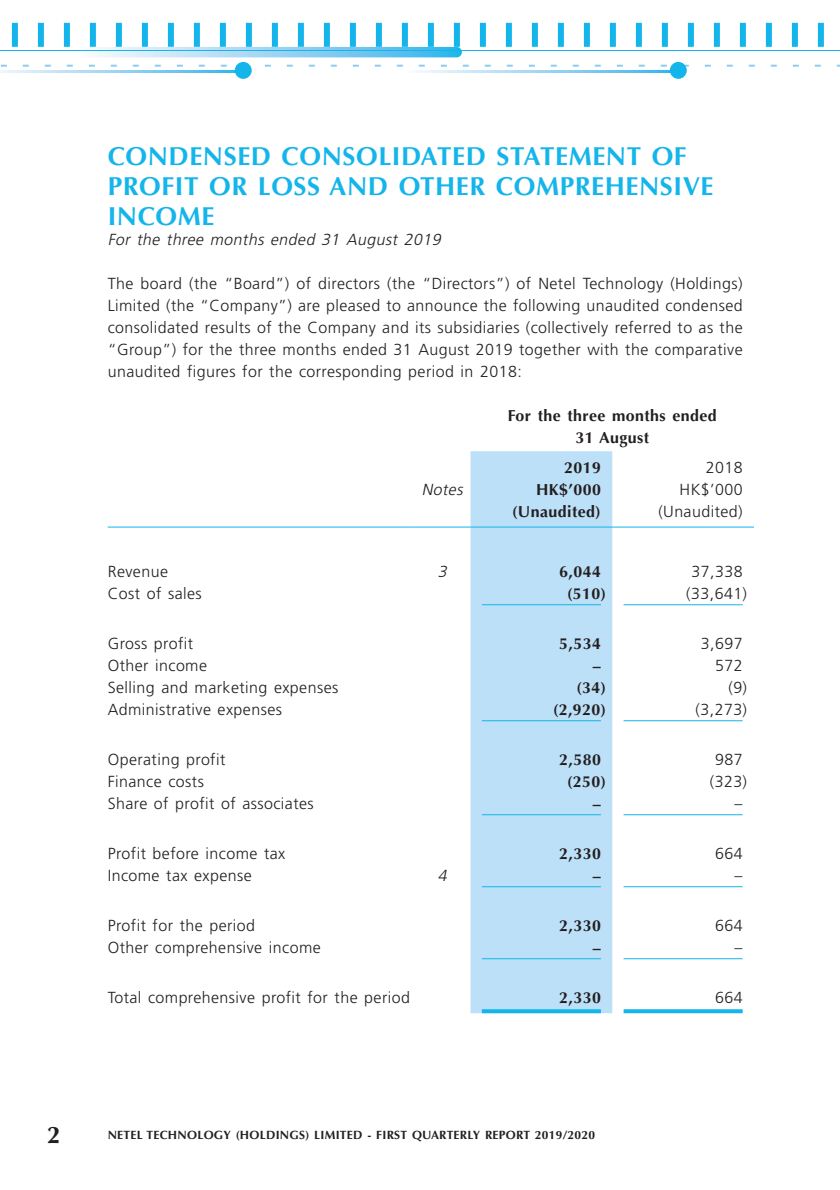
<style>
.page{position:relative;width:840px;height:1190px;background:#fff}
.page>*{position:absolute;margin:0;border:0;box-sizing:border-box;transform-origin:0 0}
.t1{font:700 26px/30px "Optima LT Std";letter-spacing:.02em;color:#13b5ea}
.t2{font:700 24px "Optima LT Std";color:#231f20}
.t3{font:300 16px/22px "Frutiger LT Std";letter-spacing:.025em;color:#231f20;text-align:justify}
.t4{font:700 16px/22px "Optima LT Std";letter-spacing:.025em;color:#231f20;text-align:center}
.t5{font:italic 300 16px "Frutiger LT Std";color:#231f20}
.t6{font:700 12px "Optima LT Std";letter-spacing:.02em;color:#231f20}
</style>
<div class="page">
<svg style="left:1px;top:65px;width:838px;height:2px"></svg>
<svg style="left:11px;top:23px;width:813px;height:24px"></svg>
<img style="left:78px;top:47px;width:384px;height:10px;border-radius:5px">
<hr style="left:0;top:50px;width:839px;height:1px;background:#13b5ea">
<img style="left:416px;top:71px;width:254px;height:1px">
<img style="left:0;top:71px;width:235px;height:1px">
<div style="left:235px;top:62px;width:17px;height:17px;background:#13b5ea;border-radius:50%"></div>
<div style="left:670px;top:62px;width:17px;height:17px;background:#13b5ea;border-radius:50%"></div>
<div style="left:471px;top:451px;width:141px;height:562px;background:#bce0f7"></div>
<hr style="left:108px;top:527px;width:306px;height:1px;background:#13b5ea">
<hr style="left:414px;top:527px;width:57px;height:1px;background:#13b5ea">
<hr style="left:471px;top:527px;width:141px;height:1px;background:#13b5ea">
<hr style="left:612px;top:527px;width:142px;height:1px;background:#13b5ea">
<hr style="left:482px;top:604px;width:119px;height:1px;background:#13b5ea">
<hr style="left:624px;top:604px;width:119px;height:1px;background:#13b5ea">
<hr style="left:482px;top:720px;width:119px;height:1px;background:#13b5ea">
<hr style="left:624px;top:720px;width:119px;height:1px;background:#13b5ea">
<hr style="left:482px;top:814px;width:119px;height:1px;background:#13b5ea">
<hr style="left:624px;top:814px;width:119px;height:1px;background:#13b5ea">
<hr style="left:482px;top:886px;width:119px;height:1px;background:#13b5ea">
<hr style="left:624px;top:886px;width:119px;height:1px;background:#13b5ea">
<hr style="left:482px;top:958px;width:119px;height:1px;background:#13b5ea">
<hr style="left:624px;top:958px;width:119px;height:1px;background:#13b5ea">
<svg style="left:482px;top:1009px;width:119px;height:4px"></svg>
<svg style="left:624px;top:1009px;width:119px;height:4px"></svg>
<h1 class="t1" style="left:108px;top:143px;width:607px">CONDENSED CONSOLIDATED STATEMENT OF<br>PROFIT OR LOSS AND OTHER COMPREHENSIVE<br>INCOME</h1>
<p class="t5" style="left:108px;top:232px;width:337px">For the three months ended 31 August 2019</p>
<p class="t3" style="left:108px;top:273px;width:636px">The board (the “Board”) of directors (the “Directors”) of Netel Technology (Holdings)<br>Limited (the “Company”) are pleased to announce the following unaudited condensed consolidated results of the Company and its subsidiaries (collectively referred to as the “Group”) for the three months ended 31 August 2019 together with the comparative unaudited figures for the corresponding period in 2018:</p>
<p class="t4" style="left:508px;top:405px;width:211px">For the three months ended<br>31 August</p>
<p class="t4" style="left:564px;top:458px;width:38px">2019</p>
<p class="t3" style="left:706px;top:457px;width:38px">2018</p>
<p class="t5" style="left:422px;top:483px;width:45px">Notes</p>
<p class="t4" style="left:536px;top:480px;width:66px">HK$’000</p>
<p class="t3" style="left:680px;top:479px;width:65px">HK$’000</p>
<p class="t4" style="left:512px;top:502px;width:90px">(Unaudited)</p>
<p class="t3" style="left:658px;top:501px;width:86px">(Unaudited)</p>
<p class="t3" style="left:108px;top:561px;width:62px">Revenue</p>
<p class="t5" style="left:438px;top:565px;width:13px">3</p>
<p class="t4" style="left:559px;top:562px;width:43px">6,044</p>
<p class="t3" style="left:692px;top:561px;width:53px">37,338</p>
<p class="t3" style="left:108px;top:583px;width:96px">Cost of sales</p>
<p class="t4" style="left:567px;top:584px;width:41px">(510)</p>
<p class="t3" style="left:686px;top:583px;width:62px">(33,641)</p>
<p class="t3" style="left:108px;top:633px;width:87px">Gross profit</p>
<p class="t4" style="left:559px;top:634px;width:43px">5,534</p>
<p class="t3" style="left:701px;top:633px;width:43px">3,697</p>
<p class="t3" style="left:108px;top:655px;width:101px">Other income</p>
<p class="t4" style="left:593px;top:656px;width:9px">–</p>
<p class="t3" style="left:715px;top:655px;width:29px">572</p>
<p class="t3" style="left:108px;top:677px;width:232px">Selling and marketing expenses</p>
<p class="t4" style="left:577px;top:678px;width:31px">(34)</p>
<p class="t3" style="left:728px;top:677px;width:20px">(9)</p>
<p class="t3" style="left:108px;top:699px;width:176px">Administrative expenses</p>
<p class="t4" style="left:553px;top:700px;width:55px">(2,920)</p>
<p class="t3" style="left:696px;top:699px;width:53px">(3,273)</p>
<p class="t3" style="left:108px;top:749px;width:119px">Operating profit</p>
<p class="t4" style="left:559px;top:750px;width:43px">2,580</p>
<p class="t3" style="left:715px;top:749px;width:29px">987</p>
<p class="t3" style="left:108px;top:771px;width:98px">Finance costs</p>
<p class="t4" style="left:567px;top:772px;width:41px">(250)</p>
<p class="t3" style="left:710px;top:771px;width:39px">(323)</p>
<p class="t3" style="left:108px;top:793px;width:208px">Share of profit of associates</p>
<p class="t4" style="left:593px;top:794px;width:9px">–</p>
<p class="t3" style="left:735px;top:793px;width:9px">–</p>
<p class="t3" style="left:108px;top:843px;width:179px">Profit before income tax</p>
<p class="t4" style="left:559px;top:844px;width:43px">2,330</p>
<p class="t3" style="left:715px;top:843px;width:29px">664</p>
<p class="t3" style="left:108px;top:865px;width:146px">Income tax expense</p>
<p class="t5" style="left:438px;top:869px;width:13px">4</p>
<p class="t4" style="left:593px;top:866px;width:9px">–</p>
<p class="t3" style="left:735px;top:865px;width:9px">–</p>
<p class="t3" style="left:108px;top:915px;width:149px">Profit for the period</p>
<p class="t4" style="left:559px;top:916px;width:43px">2,330</p>
<p class="t3" style="left:715px;top:915px;width:29px">664</p>
<p class="t3" style="left:108px;top:937px;width:215px">Other comprehensive income</p>
<p class="t4" style="left:593px;top:938px;width:9px">–</p>
<p class="t3" style="left:735px;top:937px;width:9px">–</p>
<p class="t3" style="left:108px;top:987px;width:304px">Total comprehensive profit for the period</p>
<p class="t4" style="left:559px;top:988px;width:43px">2,330</p>
<p class="t3" style="left:715px;top:987px;width:29px">664</p>
<h2 class="t2" style="left:47px;top:1124px;width:15px">2</h2>
<p class="t6" style="left:108px;top:1129px;width:489px">NETEL TECHNOLOGY (HOLDINGS) LIMITED - FIRST QUARTERLY REPORT 2019/2020</p>
</div>
